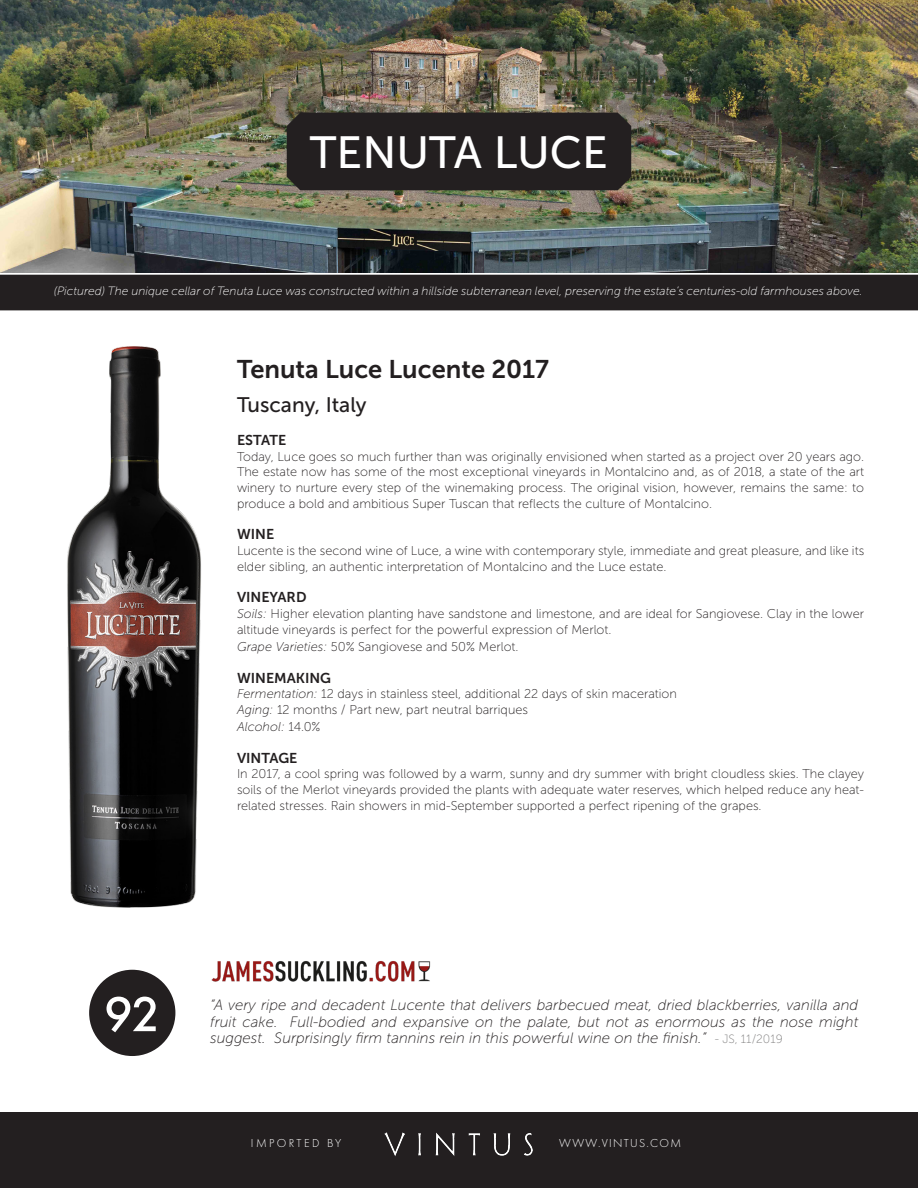
<style>
.page{position:relative;width:918px;height:1188px;background:#fff}
.page>*{position:absolute;margin:0;border:0;box-sizing:border-box;transform-origin:0 0}
.t1{font:500 51px "Futura PT";color:#fff}
.t2{font:45px "Museo Sans 500";color:#fff}
.t3{font:25.5px "Museo Sans 700";color:#231f20}
.t4{font:21px "Museo Sans 500";color:#231f20}
.t5{font:italic 15px/16.5px "Museo Sans 100";color:#231f20;text-align:justify}
.t6{font:14.25px "Museo Sans 700";color:#231f20}
.t7{font:12.75px/15.8px "Museo Sans 100";color:#231f20;text-align:justify}
.t8{font:italic 12.75px "Museo Sans 100";color:#231f20}
.t9{font:italic 12px "Museo Sans 100";color:#fff}
.t10{font:300 12px "Futura PT";letter-spacing:.11em;color:#fff}
.t11{font:300 12px "Futura PT";letter-spacing:.2em;color:#fff}
.s1{font-style:italic}
.s2{font-style:normal}
.s3{font-style:normal;font-size:12px;color:#7f7e7e}
</style>
<div class="page">
<div style="left:89px;top:970px;width:86px;height:86px;background:#231f20;border-radius:50%"></div>
<img style="left:211px;top:961px;width:220px;height:21px">
<img style="left:1px;top:0;width:917px;height:272px">
<div style="left:1px;top:275px;width:916px;height:35px;background:#231f20"></div>
<div style="left:287px;top:113px;width:344px;height:77px;background:#231f20"></div>
<div style="left:0;top:1112px;width:918px;height:76px;background:#231f20"></div>
<img style="left:384px;top:1133px;width:148px;height:24px">
<img style="left:67px;top:346px;width:134px;height:562px">
<p class="t2" style="left:310px;top:128px;width:300px">TENUTA LUCE</p>
<p class="t9" style="left:54px;top:285px;width:810px">(Pictured) The unique cellar of Tenuta Luce was constructed within a hillside subterranean level, preserving the estate’s centuries-old farmhouses above.</p>
<p class="t3" style="left:237px;top:355px;width:314px">Tenuta Luce Lucente 2017</p>
<p class="t4" style="left:237px;top:393px;width:131px">Tuscany, Italy</p>
<p class="t6" style="left:237px;top:432px;width:51px">ESTATE</p>
<p class="t7" style="left:237px;top:449px;width:629px">Today, Luce goes so much further than was originally envisioned when started as a project over 20 years ago.<br>The estate now has some of the most exceptional vineyards in Montalcino and, as of 2018, a state of the art winery to nurture every step of the winemaking process. The original vision, however, remains the same: to produce a bold and ambitious Super Tuscan that reflects the culture of Montalcino.</p>
<p class="t6" style="left:237px;top:527px;width:39px">WINE</p>
<p class="t7" style="left:237px;top:543px;width:629px">Lucente is the second wine of Luce, a wine with contemporary style, immediate and great pleasure, and like its elder sibling, an authentic interpretation of Montalcino and the Luce estate.</p>
<p class="t6" style="left:237px;top:590px;width:71px">VINEYARD</p>
<p class="t7" style="left:237px;top:606px;width:629px"><span class="s1">Soils:</span> Higher elevation planting have sandstone and limestone, and are ideal for Sangiovese. Clay in the lower altitude vineyards is perfect for the powerful expression of Merlot.</p>
<p class="t7" style="left:237px;top:639px;width:283px"><span class="s1">Grape Varieties:</span> 50% Sangiovese and 50% Merlot.</p>
<p class="t6" style="left:237px;top:670px;width:96px">WINEMAKING</p>
<p class="t7" style="left:237px;top:686px;width:442px"><span class="s1">Fermentation:</span> 12 days in stainless steel, additional 22 days of skin maceration</p>
<p class="t7" style="left:237px;top:702px;width:293px"><span class="s1">Aging:</span> 12 months / Part new, part neutral barriques</p>
<p class="t8" style="left:237px;top:720px;width:85px">Alcohol: <span class="s2">14.0%</span></p>
<p class="t6" style="left:237px;top:750px;width:62px">VINTAGE</p>
<p class="t7" style="left:237px;top:766px;width:629px">In 2017, a cool spring was followed by a warm, sunny and dry summer with bright cloudless skies. The clayey soils of the Merlot vineyards provided the plants with adequate water reserves, which helped reduce any heat&shy;related stresses. Rain showers in mid-September supported a perfect ripening of the grapes.</p>
<p class="t1" style="left:104px;top:983px;width:58px">92</p>
<p class="t5" style="left:210px;top:997px;width:650px">“A very ripe and decadent Lucente that delivers barbecued meat, dried blackberries, vanilla and fruit cake. Full-bodied and expansive on the palate, but not as enormous as the nose might suggest. Surprisingly firm tannins rein in this powerful wine on the finish.” <span class="s3">- JS, 11/2019</span></p>
<p class="t11" style="left:251px;top:1137px;width:92px">IMPORTED BY</p>
<p class="t10" style="left:559px;top:1137px;width:123px">WWW.VINTUS.COM</p>
</div>
